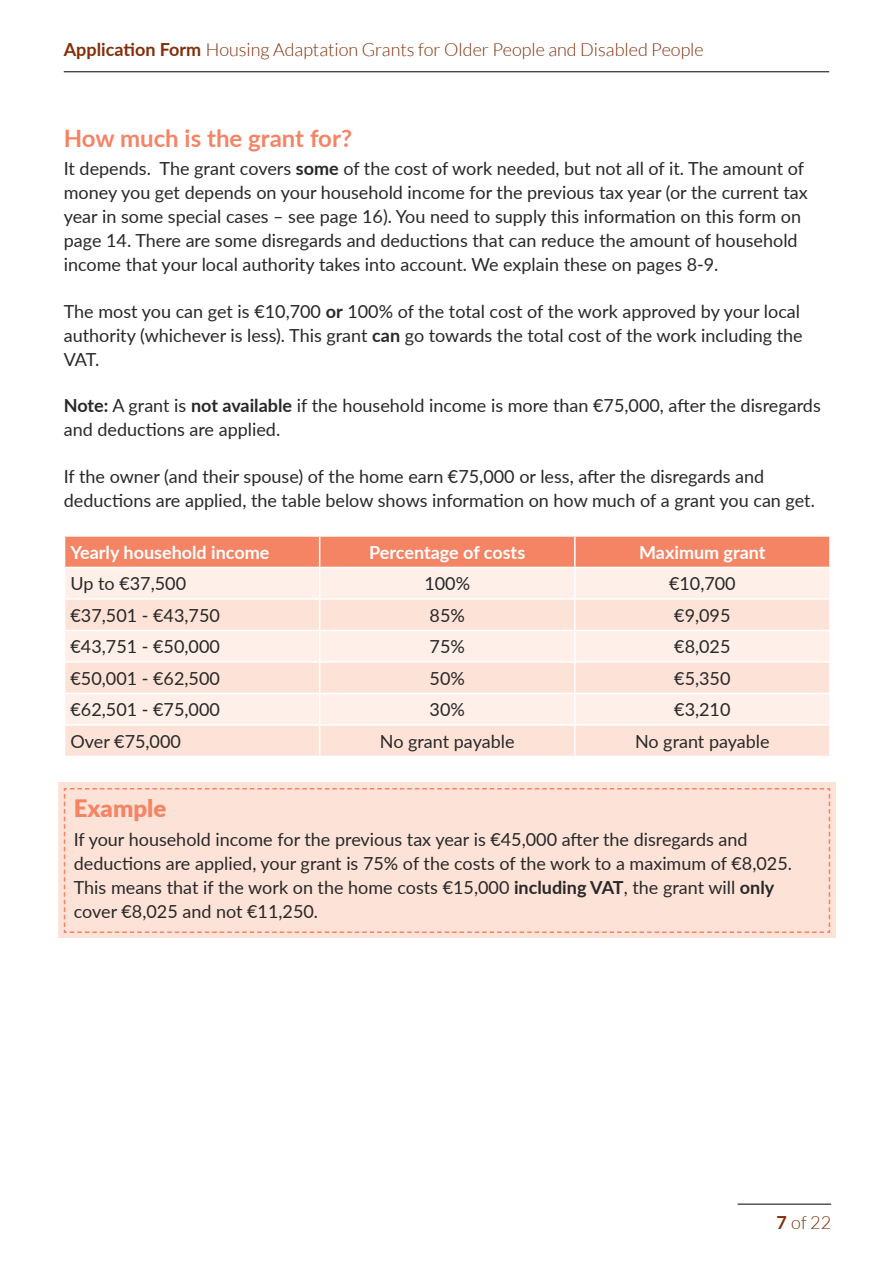
<style>
.page{position:relative;width:893px;height:1263px;background:#fff}
.page>*{position:absolute;margin:0;border:0;box-sizing:border-box;transform-origin:0 0}
.HA_Street_H2{font:700 24px "Lato";color:#f58465}
.HA_Street_H2-2{font:900 24px "Lato";color:#f58465}
.HA_Street_Body{font:18px/24px "Lato";color:#292829}
.t1{font:300 18px "Lato";color:#832e0a}
.HA_Street_Body-2{font:700 18px "Lato";color:#fff}
.s1{font-weight:700}
</style>
<div class="page">
<hr style="left:64px;top:71px;width:765px;height:1px;background:#000">
<hr style="left:738px;top:1204px;width:93px;height:1px;background:#000">
<div style="left:65px;top:537px;width:764px;height:30px;background:#f58465"></div>
<div style="left:65px;top:568px;width:764px;height:30px;background:#feefe8"></div>
<svg style="left:65px;top:600px;width:764px;height:156px;background:#fde8de"></svg>
<hr style="left:319px;top:537px;width:1px;height:30px;background:#fff">
<hr style="left:574px;top:537px;width:2px;height:30px;background:#fff">
<hr style="left:319px;top:568px;width:1px;height:30px;background:#fff">
<hr style="left:574px;top:568px;width:2px;height:30px;background:#fff">
<hr style="left:319px;top:600px;width:1px;height:30px;background:#fff">
<hr style="left:574px;top:600px;width:2px;height:30px;background:#fff">
<hr style="left:64px;top:630px;width:256px;height:1px;background:#fff">
<hr style="left:320px;top:630px;width:255px;height:1px;background:#fff">
<hr style="left:319px;top:631px;width:1px;height:30px;background:#fff">
<hr style="left:575px;top:630px;width:256px;height:1px;background:#fff">
<hr style="left:574px;top:631px;width:2px;height:30px;background:#fff">
<hr style="left:64px;top:661px;width:256px;height:2px;background:#fff">
<hr style="left:320px;top:661px;width:255px;height:2px;background:#fff">
<hr style="left:319px;top:663px;width:1px;height:30px;background:#fff">
<hr style="left:575px;top:661px;width:256px;height:2px;background:#fff">
<hr style="left:574px;top:663px;width:2px;height:30px;background:#fff">
<hr style="left:64px;top:693px;width:256px;height:1px;background:#fff">
<hr style="left:320px;top:693px;width:255px;height:1px;background:#fff">
<hr style="left:319px;top:694px;width:1px;height:30px;background:#fff">
<hr style="left:575px;top:693px;width:256px;height:1px;background:#fff">
<hr style="left:574px;top:694px;width:2px;height:30px;background:#fff">
<hr style="left:64px;top:724px;width:256px;height:2px;background:#fff">
<hr style="left:320px;top:724px;width:255px;height:2px;background:#fff">
<hr style="left:319px;top:726px;width:1px;height:30px;background:#fff">
<hr style="left:575px;top:724px;width:256px;height:2px;background:#fff">
<hr style="left:574px;top:726px;width:2px;height:30px;background:#fff">
<div style="left:58px;top:783px;width:778px;height:155px;background:#fde3d7"></div>
<svg style="left:63px;top:788px;width:768px;height:145px"></svg>
<p class="t1" style="left:64px;top:40px;width:641px"><span class="s1">Application Form</span> Housing Adaptation Grants for Older People and Disabled People</p>
<h2 class="HA_Street_H2" style="left:64px;top:120px;width:290px">How much is the grant for?</h2>
<p class="HA_Street_Body" style="left:64px;top:156px;width:746px">It depends. The grant covers <span class="s1">some</span> of the cost of work needed, but not all of it. The amount of money you get depends on your household income for the previous tax year (or the current tax year in some special cases – see page 16). You need to supply this information on this form on page 14. There are some disregards and deductions that can reduce the amount of household income that your local authority takes into account. We explain these on pages 8-9.</p>
<p class="HA_Street_Body" style="left:64px;top:298px;width:740px">The most you can get is €10,700 <span class="s1">or</span> 100% of the total cost of the work approved by your local authority (whichever is less). This grant <span class="s1">can</span> go towards the total cost of the work including the<br>VAT.</p>
<p class="HA_Street_Body" style="left:64px;top:393px;width:759px"><span class="s1">Note:</span> A grant is <span class="s1">not available</span> if the household income is more than €75,000, after the disregards and deductions are applied.</p>
<p class="HA_Street_Body" style="left:64px;top:463px;width:753px">If the owner (and their spouse) of the home earn €75,000 or less, after the disregards and deductions are applied, the table below shows information on how much of a grant you can get.</p>
<p class="HA_Street_Body-2" style="left:71px;top:539px;width:200px">Yearly household income</p>
<p class="HA_Street_Body-2" style="left:369px;top:539px;width:158px">Percentage of costs</p>
<p class="HA_Street_Body-2" style="left:639px;top:539px;width:128px">Maximum grant</p>
<p class="HA_Street_Body" style="left:71px;top:571px;width:117px">Up to €37,500</p>
<p class="HA_Street_Body" style="left:424px;top:571px;width:47px">100%</p>
<p class="HA_Street_Body" style="left:669px;top:571px;width:68px">€10,700</p>
<p class="HA_Street_Body" style="left:71px;top:603px;width:151px">€37,501 - €43,750</p>
<p class="HA_Street_Body" style="left:430px;top:603px;width:37px">85%</p>
<p class="HA_Street_Body" style="left:674px;top:603px;width:58px">€9,095</p>
<p class="HA_Street_Body" style="left:71px;top:634px;width:151px">€43,751 - €50,000</p>
<p class="HA_Street_Body" style="left:430px;top:634px;width:37px">75%</p>
<p class="HA_Street_Body" style="left:674px;top:634px;width:58px">€8,025</p>
<p class="HA_Street_Body" style="left:71px;top:666px;width:151px">€50,001 - €62,500</p>
<p class="HA_Street_Body" style="left:430px;top:666px;width:37px">50%</p>
<p class="HA_Street_Body" style="left:674px;top:666px;width:58px">€5,350</p>
<p class="HA_Street_Body" style="left:71px;top:697px;width:151px">€62,501 - €75,000</p>
<p class="HA_Street_Body" style="left:430px;top:697px;width:37px">30%</p>
<p class="HA_Street_Body" style="left:674px;top:697px;width:58px">€3,210</p>
<p class="HA_Street_Body" style="left:71px;top:729px;width:112px">Over €75,000</p>
<p class="HA_Street_Body" style="left:380px;top:729px;width:136px">No grant payable</p>
<p class="HA_Street_Body" style="left:635px;top:729px;width:136px">No grant payable</p>
<h2 class="HA_Street_H2-2" style="left:74px;top:790px;width:94px">Example</h2>
<p class="HA_Street_Body" style="left:74px;top:826px;width:720px">If your household income for the previous tax year is €45,000 after the disregards and deductions are applied, your grant is 75% of the costs of the work to a maximum of €8,025.<br>This means that if the work on the home costs €15,000 <span class="s1">including VAT</span>, the grant will <span class="s1">only </span>cover €8,025 and not €11,250.</p>
<p class="t1" style="left:776px;top:1213px;width:56px"><span class="s1">7</span> of 22</p>
</div>
